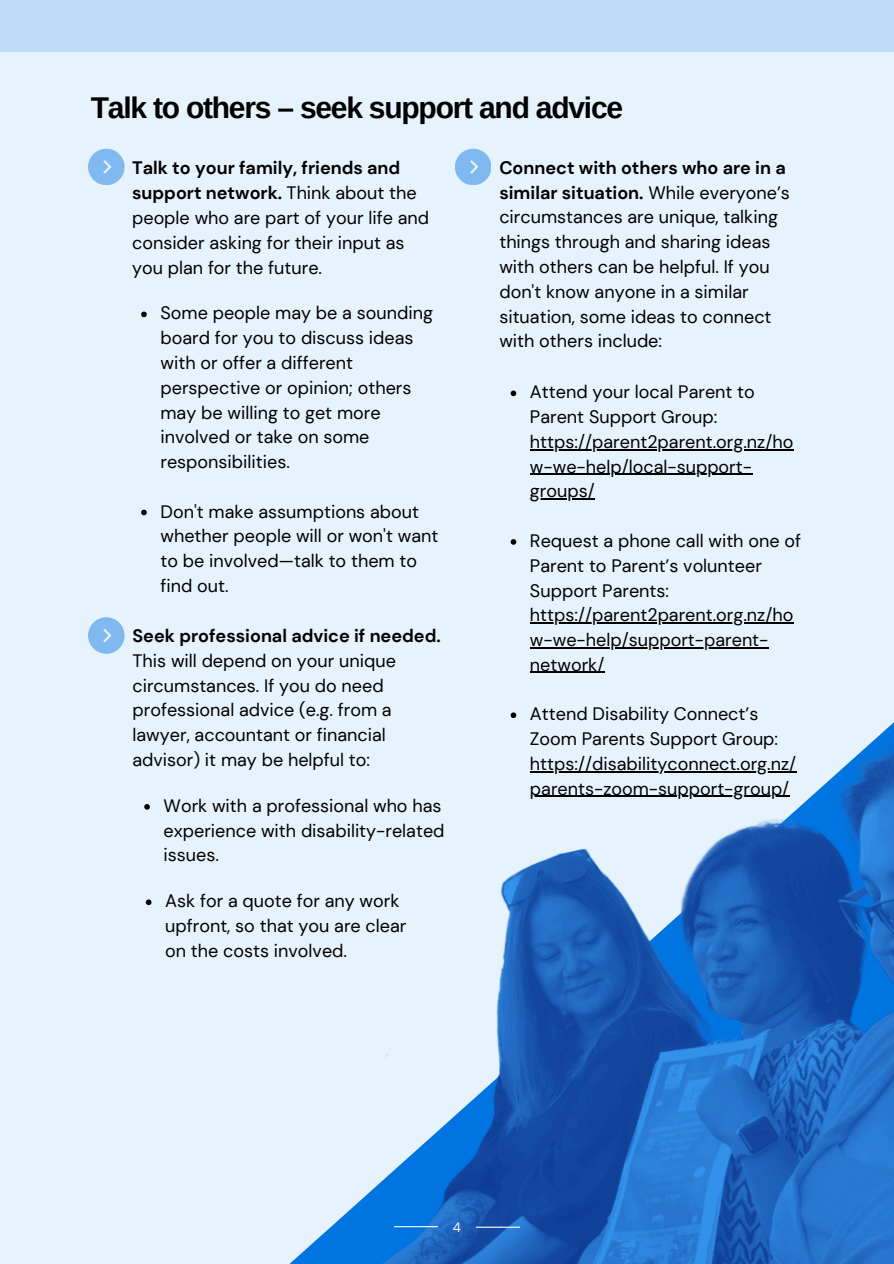
<style>
.page{position:relative;width:894px;height:1264px;background:#fff}
.page>*{position:absolute;margin:0;border:0;box-sizing:border-box;transform-origin:0 0}
.t1{font:700 30px "Arimo";letter-spacing:-.04em;color:#000}
.t2{font:18px/24.8px "DM Sans";color:#000}
.t3{font:13.5px "DM Sans";color:#fff}
.s1{font-weight:700}
</style>
<div class="page">
<div style="left:0;top:0;width:893px;height:1263px;background:#e6f2fc"></div>
<svg style="left:88px;top:149px;width:36px;height:36px"></svg>
<img style="left:145px;top:714px;width:748px;height:549px">
<svg style="left:455px;top:149px;width:36px;height:36px"></svg>
<svg style="left:88px;top:617px;width:36px;height:36px"></svg>
<svg style="left:510px;top:390px;width:6px;height:6px"></svg>
<hr style="left:530px;top:449px;width:263px;height:1px;background:#000">
<hr style="left:530px;top:474px;width:221px;height:1px;background:#000">
<hr style="left:530px;top:498px;width:64px;height:1px;background:#000">
<svg style="left:510px;top:539px;width:6px;height:5px"></svg>
<hr style="left:530px;top:622px;width:35px;height:1px;background:#000">
<hr style="left:565px;top:622px;width:228px;height:1px;background:#000">
<hr style="left:530px;top:647px;width:238px;height:1px;background:#000">
<hr style="left:530px;top:672px;width:74px;height:1px;background:#000">
<svg style="left:510px;top:712px;width:6px;height:6px"></svg>
<hr style="left:530px;top:771px;width:266px;height:1px;background:#000">
<hr style="left:530px;top:795px;width:259px;height:1px;background:#000">
<svg style="left:141px;top:311px;width:6px;height:6px"></svg>
<svg style="left:141px;top:509px;width:6px;height:6px"></svg>
<svg style="left:144px;top:804px;width:6px;height:5px"></svg>
<svg style="left:146px;top:899px;width:5px;height:6px"></svg>
<div style="left:0;top:0;width:893px;height:52px;background:#bfdcf7"></div>
<hr style="left:476px;top:1226px;width:44px;height:1px;background:#fff">
<hr style="left:394px;top:1226px;width:44px;height:1px;background:#fff">
<p class="t1" style="left:91px;top:91px;width:533px">Talk to others – seek support and advice</p>
<p class="t2" style="left:132px;top:156px;width:298px"><span class="s1">Talk to your family, friends and support network.</span> Think about the people who are part of your life and consider asking for their input as you plan for the future.</p>
<p class="t2" style="left:499px;top:155px;width:292px"><span class="s1">Connect with others who are in a similar situation.</span> While everyone’s circumstances are unique, talking things through and sharing ideas with others can be helpful. If you don't know anyone in a similar situation, some ideas to connect with others include:</p>
<p class="t2" style="left:160px;top:301px;width:274px">Some people may be a sounding board for you to discuss ideas with or offer a different perspective or opinion; others may be willing to get more involved or take on some responsibilities.</p>
<p class="t2" style="left:160px;top:499px;width:279px">Don't make assumptions about whether people will or won't want to be involved—talk to them to find out.</p>
<p class="t2" style="left:530px;top:380px;width:226px">Attend your local Parent to<br>Parent Support Group:</p>
<p class="t2" style="left:530px;top:429px;width:265px">https://parent2parent.org.nz/ho</p>
<p class="t2" style="left:530px;top:454px;width:223px">w-we-help/local-support-</p>
<p class="t2" style="left:530px;top:479px;width:66px">groups/</p>
<p class="t2" style="left:530px;top:528px;width:272px">Request a phone call with one of<br>Parent to Parent’s volunteer<br>Support Parents:</p>
<p class="t2" style="left:530px;top:602px;width:265px">https://parent2parent.org.nz/ho</p>
<p class="t2" style="left:530px;top:627px;width:240px">w-we-help/support-parent&shy;network/</p>
<p class="t2" style="left:530px;top:701px;width:250px">Attend Disability Connect’s<br>Zoom Parents Support Group:</p>
<p class="t2" style="left:530px;top:751px;width:268px">https://disabilityconnect.org.nz/</p>
<p class="t2" style="left:530px;top:776px;width:261px">parents-zoom-support-group/</p>
<p class="t2" style="left:132px;top:623px;width:309px"><span class="s1">Seek professional advice if needed.<br></span>This will depend on your unique circumstances. If you do need professional advice (e.g. from a lawyer, accountant or financial advisor) it may be helpful to:</p>
<p class="t2" style="left:163px;top:793px;width:282px">Work with a professional who has experience with disability-related issues.</p>
<p class="t2" style="left:165px;top:888px;width:242px">Ask for a quote for any work upfront, so that you are clear on the costs involved.</p>
<p class="t3" style="left:453px;top:1218px;width:10px">4</p>
</div>
